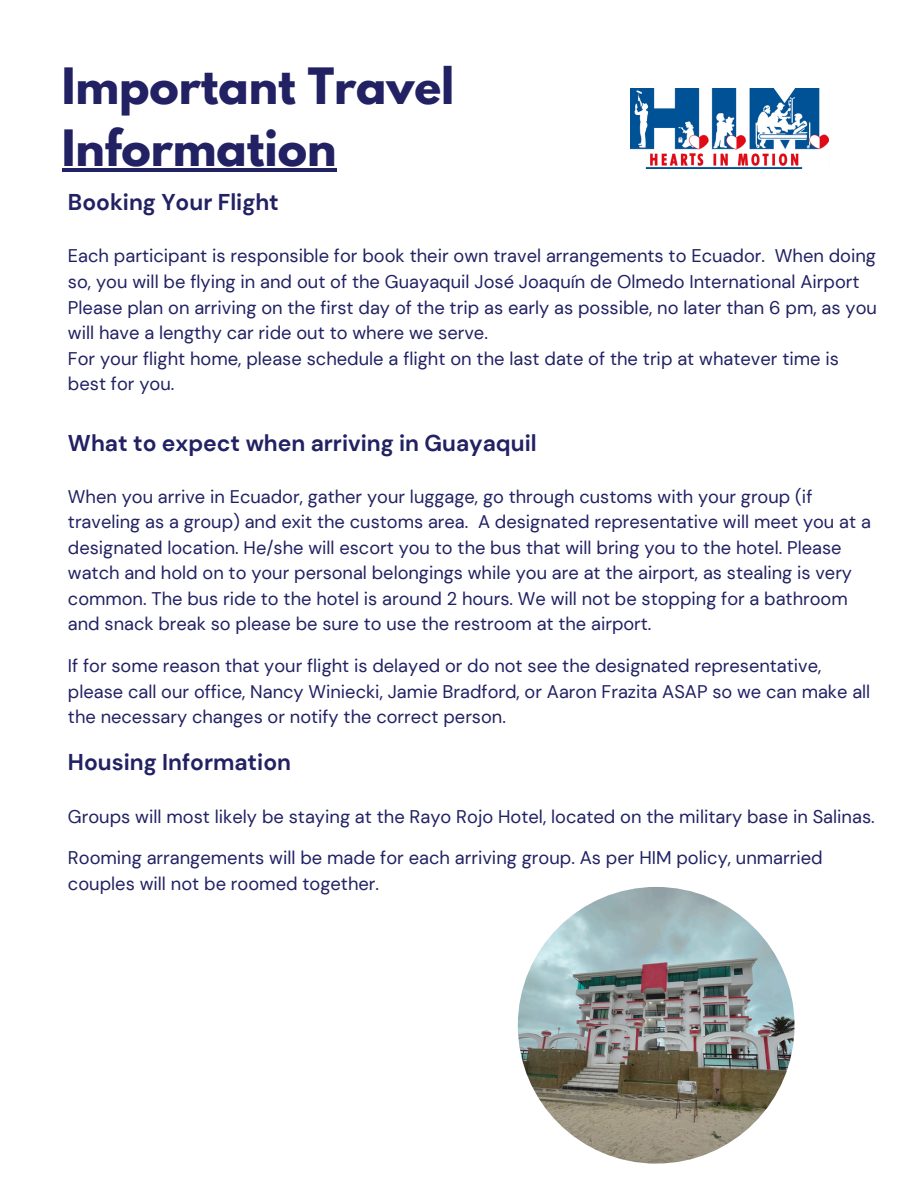
<style>
.page{position:relative;width:918px;height:1188px;background:#fff}
.page>*{position:absolute;margin:0;border:0;box-sizing:border-box;transform-origin:0 0}
.t1{font:700 44.4px/61.8px "League Spartan";color:#212163}
.t2{font:700 22.8px "DM Sans";color:#212163}
.t3{font:18.3px/25.5px "DM Sans";color:#212163}
</style>
<div class="page">
<img style="left:631px;top:88px;width:198px;height:80px">
<img style="left:518px;top:887px;width:277px;height:277px;border-radius:50%">
<hr style="left:62px;top:168px;width:274px;height:4px;background:#212163">
<p class="t1" style="left:62px;top:61px;width:394px">Important Travel<br>Information</p>
<p class="t2" style="left:68px;top:188px;width:212px">Booking Your Flight</p>
<h2 class="t3" style="left:68px;top:243px;width:810px">Each participant is responsible for book their own travel arrangements to Ecuador. When doing so, you will be flying in and out of the Guayaquil José Joaquín de Olmedo International Airport</h2>
<p class="t3" style="left:68px;top:295px;width:811px">Please plan on arriving on the first day of the trip as early as possible, no later than 6 pm, as you will have a lengthy car ride out to where we serve.</p>
<p class="t3" style="left:68px;top:346px;width:773px">For your flight home, please schedule a flight on the last date of the trip at whatever time is best for you.</p>
<p class="t2" style="left:68px;top:428px;width:470px">What to expect when arriving in Guayaquil</p>
<h2 class="t3" style="left:68px;top:484px;width:804px">When you arrive in Ecuador, gather your luggage, go through customs with your group (if traveling as a group) and exit the customs area. A designated representative will meet you at a designated location. He/she will escort you to the bus that will bring you to the hotel. Please watch and hold on to your personal belongings while you are at the airport, as stealing is very common. The bus ride to the hotel is around 2 hours. We will not be stopping for a bathroom and snack break so please be sure to use the restroom at the airport.</h2>
<p class="t3" style="left:68px;top:653px;width:804px">If for some reason that your flight is delayed or do not see the designated representative, please call our office, Nancy Winiecki, Jamie Bradford, or Aaron Frazita ASAP so we can make all the necessary changes or notify the correct person.</p>
<p class="t2" style="left:68px;top:748px;width:225px">Housing Information</p>
<h2 class="t3" style="left:68px;top:804px;width:808px">Groups will most likely be staying at the Rayo Rojo Hotel, located on the military base in Salinas.</h2>
<p class="t3" style="left:68px;top:845px;width:756px">Rooming arrangements will be made for each arriving group. As per HIM policy, unmarried couples will not be roomed together.</p>
</div>
